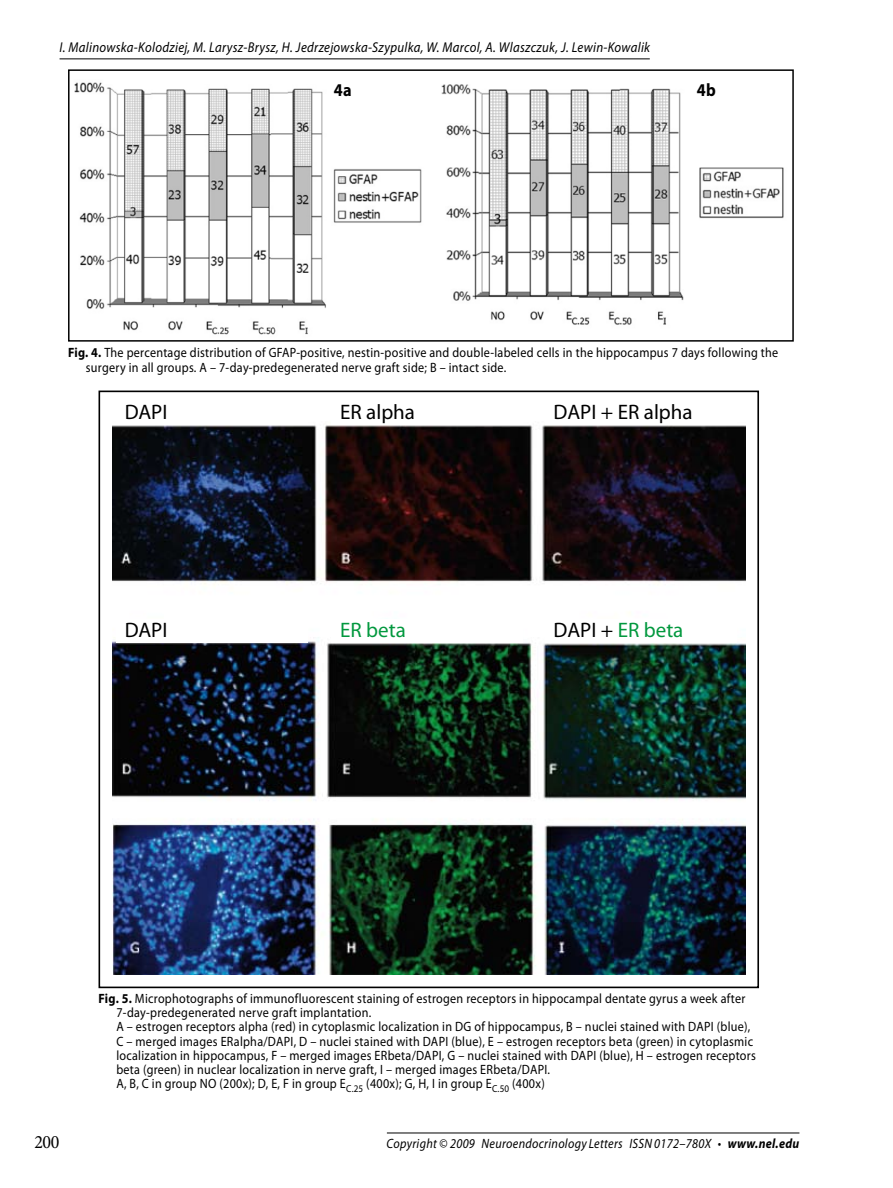
<style>
.page{position:relative;width:893px;height:1188px;background:#fff}
.page>*{position:absolute;margin:0;border:0;box-sizing:border-box;transform-origin:0 0}
.t1{font:21px "Myriad Pro";color:#000}
.t2{font:21px "Myriad Pro";color:#02983e}
.t3{font:18.9px "Minion Pro";color:#000;scale:.95 1}
.t4{font:700 18px "Myriad Pro";color:#000;scale:.9 1}
.t5{font:italic 14.25px "Myriad Pro";letter-spacing:.025em;color:#000;scale:.9 1}
.t6{font:13.5px/14.2px "Myriad Pro";letter-spacing:.02em;color:#000;scale:.9 1}
.t7{font:italic 13.5px "Myriad Pro";letter-spacing:.025em;color:#000;scale:.9 1}
.s1{font-weight:700}
.s2{color:#000}
</style>
<div class="page">
<hr style="left:387px;top:1133px;width:412px;height:1px;background:#000">
<hr style="left:60px;top:58px;width:590px;height:1px;background:#000">
<img style="left:112px;top:425px;width:633px;height:550px">
<img style="left:74px;top:82px;width:348px;height:253px">
<img style="left:441px;top:84px;width:343px;height:241px">
<div style="left:68px;top:69px;width:726px;height:273px;border:2px solid #000"></div>
<div style="left:545px;top:619px;width:191px;height:23px;background:#fff"></div>
<div style="left:116px;top:619px;width:192px;height:23px;background:#fff"></div>
<div style="left:332px;top:619px;width:191px;height:23px;background:#fff"></div>
<p class="t5" style="left:60px;top:39px;width:658px">I. Malinowska-Kolodziej, M. Larysz-Brysz, H. Jedrzejowska-Szypulka, W. Marcol, A. Wlaszczuk, J. Lewin-Kowalik</p>
<h3 class="t4" style="left:334px;top:78px;width:21px">4a</h3>
<h3 class="t4" style="left:697px;top:78px;width:23px">4b</h3>
<p class="t6" style="left:86px;top:346px;width:771px;text-indent:-18px"><span class="s1">Fig. 4.</span> The percentage distribution of GFAP-positive, nestin-positive and double-labeled cells in the hippocampus 7 days following the surgery in all groups. A – 7-day-predegenerated nerve graft side; B – intact side.</p>
<h1 class="t1" style="left:125px;top:399px;width:44px">DAPI</h1>
<h1 class="t1" style="left:340px;top:399px;width:76px">ER alpha</h1>
<h1 class="t1" style="left:554px;top:399px;width:141px">DAPI + ER alpha</h1>
<h1 class="t1" style="left:125px;top:617px;width:44px">DAPI</h1>
<h1 class="t2" style="left:340px;top:617px;width:67px">ER beta</h1>
<h1 class="t2" style="left:554px;top:617px;width:131px"><span class="s2">DAPI +</span> ER beta</h1>
<p class="t6" style="left:116px;top:991px;width:712px;text-indent:-18px"><span class="s1">Fig. 5.</span> Microphotographs of immunofluorescent staining of estrogen receptors in hippocampal dentate gyrus a week after 7-day-predegenerated nerve graft implantation.<br>A – estrogen receptors alpha (red) in cytoplasmic localization in DG of hippocampus, B – nuclei stained with DAPI (blue), C – merged images ERalpha/DAPI, D – nuclei stained with DAPI (blue), E – estrogen receptors beta (green) in cytoplasmic localization in hippocampus, F – merged images ERbeta/DAPI, G – nuclei stained with DAPI (blue), H – estrogen receptors beta (green) in nuclear localization in nerve graft, I – merged images ERbeta/DAPI.<br>A, B, C in group NO (200x); D, E, F in group E<sub>C.25</sub> (400x); G, H, I in group E<sub>C.50</sub> (400x)</p>
<h2 class="t3" style="left:34px;top:1129px;width:28px">200</h2>
<p class="t7" style="left:387px;top:1135px;width:460px">Copyright © 2009 Neuroendocrinology Letters ISSN 0172–780X • <span class="s1">www.nel.edu</span></p>
</div>
